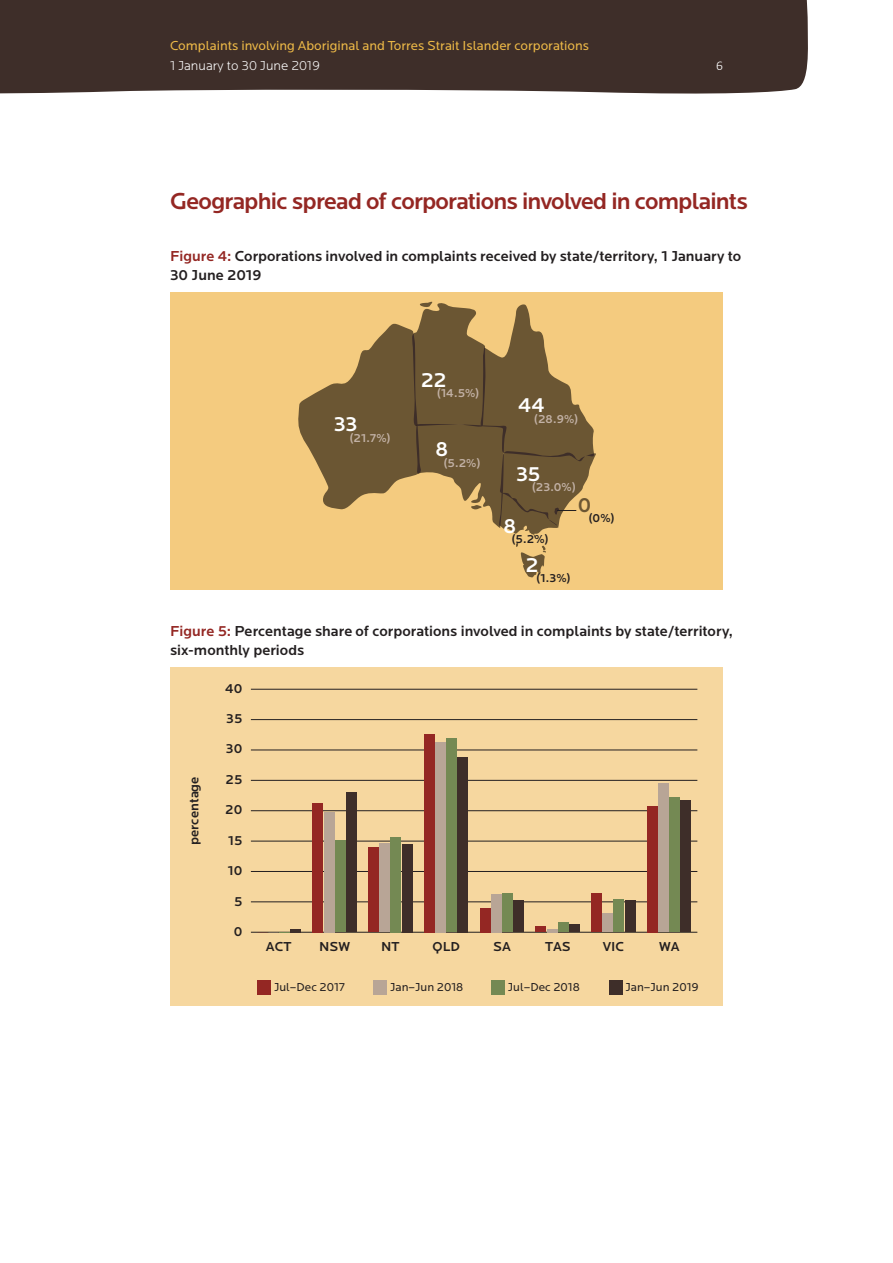
<style>
.page{position:relative;width:893px;height:1263px;background:#fff}
.page>*{position:absolute;margin:0;border:0;box-sizing:border-box;transform-origin:0 0}
.Heading_2{font:500 24px "Locator";letter-spacing:-.035em;color:#942723}
.t1{font:500 21px "Locator";letter-spacing:-.02em;color:#fff}
.t2{font:500 21px "Locator";color:#6b5633}
.Heading_3{font:500 15px/19.5px "Locator";color:#231f20}
.t3{font:13.5px "Locator";color:#edb947}
.t4{font:500 13.5px "Locator";color:#231f20}
.t5{font:300 13.5px "Locator";color:#fff}
.t6{font:300 13.5px "Calibri";color:#fff}
.t7{font:12px "Locator";color:#231f20}
.t8{font:500 12px "Locator";color:#c2b1a5}
.t9{font:500 12px "Locator";color:#231f20}
.s1{color:#942723}
</style>
<div class="page">
<div style="left:0;top:0;width:808px;height:94px;background:#3e2e29"></div>
<div style="left:170px;top:293px;width:553px;height:297px;background:#f4cb7f"></div>
<svg style="left:298px;top:301px;width:298px;height:277px"></svg>
<div style="left:170px;top:668px;width:553px;height:338px;background:#f6d79f"></div>
<div style="left:373px;top:980px;width:14px;height:14px;background:#b8a596"></div>
<div style="left:257px;top:980px;width:14px;height:14px;background:#942723"></div>
<div style="left:609px;top:980px;width:13px;height:14px;background:#3e2e29"></div>
<div style="left:491px;top:980px;width:14px;height:14px;background:#748953"></div>
<hr style="left:251px;top:932px;width:446px;height:1px;background:#231f20">
<hr style="left:251px;top:901px;width:446px;height:1px;background:#231f20">
<hr style="left:251px;top:871px;width:446px;height:1px;background:#231f20">
<hr style="left:251px;top:841px;width:446px;height:1px;background:#231f20">
<hr style="left:251px;top:780px;width:446px;height:1px;background:#231f20">
<hr style="left:251px;top:750px;width:446px;height:1px;background:#231f20">
<hr style="left:251px;top:810px;width:446px;height:1px;background:#231f20">
<hr style="left:251px;top:719px;width:446px;height:1px;background:#231f20">
<svg style="left:291px;top:929px;width:10px;height:3px"></svg>
<div style="left:346px;top:792px;width:10px;height:140px;background:#3e2e29"></div>
<div style="left:402px;top:844px;width:10px;height:88px;background:#3e2e29"></div>
<div style="left:458px;top:757px;width:10px;height:175px;background:#3e2e29"></div>
<div style="left:514px;top:901px;width:10px;height:31px;background:#3e2e29"></div>
<div style="left:569px;top:924px;width:10px;height:8px;background:#3e2e29"></div>
<div style="left:625px;top:901px;width:10px;height:31px;background:#3e2e29"></div>
<div style="left:681px;top:800px;width:10px;height:132px;background:#3e2e29"></div>
<div style="left:324px;top:812px;width:10px;height:120px;background:#b8a596"></div>
<div style="left:380px;top:843px;width:10px;height:89px;background:#b8a596"></div>
<div style="left:435px;top:742px;width:11px;height:190px;background:#b8a596"></div>
<div style="left:491px;top:894px;width:10px;height:38px;background:#b8a596"></div>
<svg style="left:547px;top:929px;width:10px;height:3px"></svg>
<div style="left:603px;top:913px;width:10px;height:19px;background:#b8a596"></div>
<div style="left:658px;top:783px;width:10px;height:149px;background:#b8a596"></div>
<div style="left:313px;top:803px;width:10px;height:129px;background:#942723"></div>
<div style="left:369px;top:847px;width:10px;height:85px;background:#942723"></div>
<div style="left:424px;top:734px;width:10px;height:198px;background:#942723"></div>
<div style="left:480px;top:908px;width:10px;height:24px;background:#942723"></div>
<div style="left:536px;top:926px;width:10px;height:6px;background:#942723"></div>
<div style="left:592px;top:893px;width:10px;height:39px;background:#942723"></div>
<div style="left:647px;top:806px;width:10px;height:126px;background:#942723"></div>
<hr style="left:251px;top:689px;width:446px;height:1px;background:#231f20">
<div style="left:335px;top:840px;width:10px;height:92px;background:#748953"></div>
<div style="left:391px;top:837px;width:10px;height:95px;background:#748953"></div>
<div style="left:447px;top:738px;width:10px;height:194px;background:#748953"></div>
<div style="left:502px;top:893px;width:10px;height:39px;background:#748953"></div>
<div style="left:614px;top:899px;width:10px;height:33px;background:#748953"></div>
<div style="left:670px;top:797px;width:10px;height:135px;background:#748953"></div>
<div style="left:558px;top:922px;width:10px;height:10px;background:#748953"></div>
<p class="t3" style="left:170px;top:38px;width:421px">Complaints involving Aboriginal and Torres Strait Islander corporations</p>
<p class="t5" style="left:170px;top:59px;width:151px">1 January to 30 June 2019</p>
<p class="t6" style="left:716px;top:58px;width:8px">6</p>
<p class="Heading_2" style="left:170px;top:188px;width:579px">Geographic spread of corporations involved in complaints</p>
<p class="Heading_3" style="left:170px;top:246px;width:573px"><span class="s1">Figure 4:</span> Corporations involved in complaints received by state/territory, 1 January to<br>30 June 2019</p>
<p class="t1" style="left:334px;top:412px;width:25px">33</p>
<p class="t8" style="left:350px;top:431px;width:43px">(21.7%)</p>
<p class="t1" style="left:421px;top:368px;width:27px">22</p>
<p class="t8" style="left:437px;top:387px;width:44px">(14.5%)</p>
<p class="t1" style="left:435px;top:437px;width:14px">8</p>
<p class="t8" style="left:443px;top:456px;width:39px">(5.2%)</p>
<p class="t1" style="left:518px;top:393px;width:28px">44</p>
<p class="t8" style="left:534px;top:412px;width:46px">(28.9%)</p>
<p class="t1" style="left:516px;top:462px;width:26px">35</p>
<p class="t8" style="left:532px;top:481px;width:46px">(23.0%)</p>
<p class="t1" style="left:504px;top:514px;width:14px">8</p>
<p class="t9" style="left:512px;top:532px;width:39px">(5.2%)</p>
<p class="t1" style="left:525px;top:553px;width:15px">2</p>
<p class="t9" style="left:536px;top:571px;width:36px">(1.3%)</p>
<p class="t2" style="left:578px;top:493px;width:15px">0</p>
<p class="t9" style="left:588px;top:511px;width:28px">(0%)</p>
<p class="Heading_3" style="left:170px;top:621px;width:565px"><span class="s1">Figure 5:</span> Percentage share of corporations involved in complaints by state/territory, six-monthly periods</p>
<p class="t4" style="left:225px;top:681px;width:19px">40</p>
<p class="t4" style="left:226px;top:711px;width:18px">35</p>
<p class="t4" style="left:186px;top:845px;width:70px;rotate:-90deg">percentage</p>
<p class="t4" style="left:226px;top:741px;width:18px">30</p>
<p class="t4" style="left:226px;top:772px;width:18px">25</p>
<p class="t4" style="left:225px;top:802px;width:19px">20</p>
<p class="t4" style="left:228px;top:833px;width:16px">15</p>
<p class="t4" style="left:228px;top:863px;width:16px">10</p>
<p class="t4" style="left:234px;top:894px;width:10px">5</p>
<p class="t4" style="left:234px;top:924px;width:10px">0</p>
<p class="t4" style="left:266px;top:939px;width:27px">ACT</p>
<p class="t4" style="left:319px;top:939px;width:32px">NSW</p>
<p class="t4" style="left:381px;top:939px;width:20px">NT</p>
<p class="t4" style="left:433px;top:939px;width:29px">QLD</p>
<p class="t4" style="left:493px;top:939px;width:19px">SA</p>
<p class="t4" style="left:545px;top:939px;width:27px">TAS</p>
<p class="t4" style="left:603px;top:939px;width:23px">VIC</p>
<p class="t4" style="left:659px;top:939px;width:22px">WA</p>
<p class="t7" style="left:274px;top:980px;width:72px">Jul–Dec 2017</p>
<p class="t7" style="left:390px;top:980px;width:75px">Jan–Jun 2018</p>
<p class="t7" style="left:508px;top:980px;width:73px">Jul–Dec 2018</p>
<p class="t7" style="left:626px;top:980px;width:75px">Jan–Jun 2019</p>
</div>
